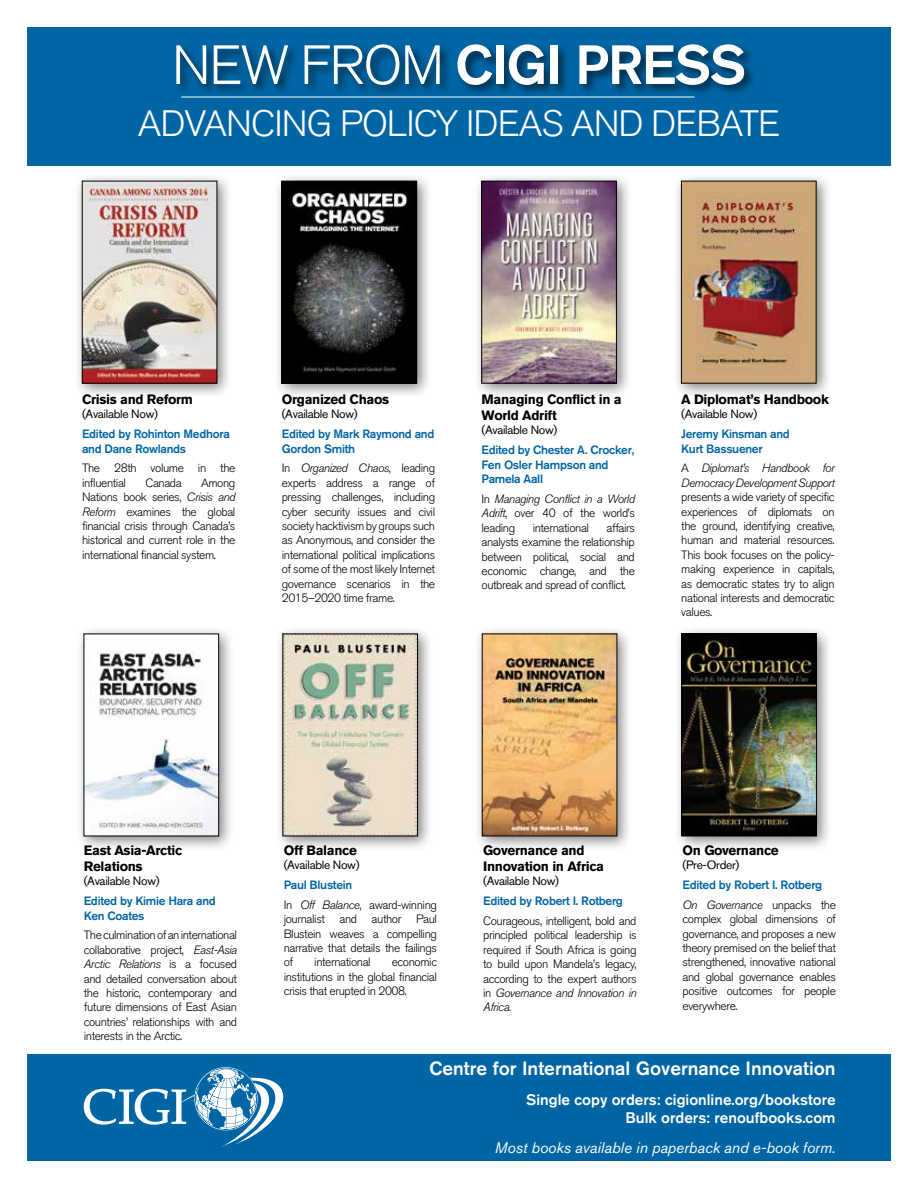
<style>
.page{position:relative;width:918px;height:1188px;background:#fff}
.page>*{position:absolute;margin:0;border:0;box-sizing:border-box;transform-origin:0 0}
.t1{font:500 54.75px "Akzidenz Grotesk BQ";letter-spacing:-.025em;color:#fff}
.t2{font:300 36.45px "Akzidenz Grotesk BQ";letter-spacing:-.025em;color:#fff}
.t3{font:500 19.05px "Akzidenz Grotesk BQ";color:#fff}
.t4{font:500 15.3px/18.3px "Akzidenz Grotesk BQ";color:#fff;text-align:right}
.t5{font:italic 15.3px "Akzidenz Grotesk BQ";color:#fff}
.t6{font:700 13.5px/16.2px "Akzidenz Grotesk BQ";letter-spacing:-.025em;color:#000}
.t7{font:300 12px/14.4px "Akzidenz Grotesk BQ";letter-spacing:-.035em;color:#000;text-align:justify}
.t8{font:500 12px/14.4px "Akzidenz Grotesk BQ";letter-spacing:-.025em;color:#0065a4}
.t9{font:12px "Akzidenz Grotesk BQ";letter-spacing:-.025em;color:#000}
.t10{font:italic 300 12px/14.4px "Akzidenz Grotesk BQ";letter-spacing:-.035em;color:#000;text-align:justify}
.s1{font-weight:300}
.s2{font-style:italic}
.s3{font-style:normal}
.s4{font-weight:500;color:#0065a4}
.s5{font-weight:300;font-style:italic;color:#000}
.s6{font-weight:300;color:#000}
</style>
<div class="page">
<div style="left:27px;top:27px;width:864px;height:139px;background:#0065a4"></div>
<div style="left:27px;top:1055px;width:864px;height:106px;background:#0065a4"></div>
<div style="left:275px;top:626px;width:159px;height:226px;background:#000;opacity:.5"></div>
<img style="left:285px;top:636px;width:131px;height:198px">
<div style="left:283px;top:634px;width:135px;height:202px;border:1px solid #000"></div>
<div style="left:173px;top:42px;width:584px;height:55px;background:#000;opacity:.6"></div>
<svg style="left:84px;top:1067px;width:200px;height:80px"></svg>
<hr style="left:181px;top:97px;width:514px;height:1px;background:#fff">
<div style="left:76px;top:626px;width:159px;height:226px;background:#000;opacity:.5"></div>
<img style="left:86px;top:636px;width:131px;height:198px">
<div style="left:84px;top:634px;width:135px;height:202px;border:1px solid #000"></div>
<div style="left:474px;top:626px;width:159px;height:226px;background:#000;opacity:.5"></div>
<img style="left:484px;top:636px;width:131px;height:198px">
<div style="left:673px;top:626px;width:160px;height:226px;background:#000;opacity:.5"></div>
<img style="left:684px;top:636px;width:131px;height:198px">
<div style="left:682px;top:634px;width:135px;height:202px;border:1px solid #000"></div>
<div style="left:274px;top:173px;width:159px;height:226px;background:#000;opacity:.5"></div>
<img style="left:284px;top:183px;width:131px;height:198px">
<div style="left:282px;top:181px;width:135px;height:202px;border:1px solid #000"></div>
<div style="left:473px;top:173px;width:160px;height:226px;background:#000;opacity:.5"></div>
<img style="left:484px;top:183px;width:131px;height:198px">
<div style="left:482px;top:181px;width:135px;height:202px;border:1px solid #000"></div>
<div style="left:673px;top:173px;width:159px;height:226px;background:#000;opacity:.5"></div>
<img style="left:683px;top:183px;width:131px;height:198px">
<div style="left:681px;top:181px;width:135px;height:202px;border:1px solid #000"></div>
<div style="left:74px;top:173px;width:159px;height:226px;background:#000;opacity:.5"></div>
<img style="left:84px;top:183px;width:131px;height:198px">
<h1 class="t1" style="left:172px;top:31px;width:576px"><span class="s1">NEW FROM</span> CIGI PRESS</h1>
<h2 class="t2" style="left:138px;top:103px;width:644px">ADVANCING POLICY IDEAS AND DEBATE</h2>
<p class="t6" style="left:82px;top:391px;width:112px">Crisis and Reform</p>
<p class="t9" style="left:82px;top:407px;width:77px">(Available Now)</p>
<p class="t8" style="left:82px;top:427px;width:149px">Edited by Rohinton Medhora and Dane Rowlands</p>
<p class="t7" style="left:82px;top:461px;width:155px">The 28th volume in the influential</p>
<p class="t7" style="left:145px;top:476px;width:38px">Canada</p>
<p class="t7" style="left:82px;top:476px;width:155px;text-indent:119px">Among Nations book series, <span class="s2">Crisis and Reform</span> examines the global financial crisis through Canada’s historical and current role in the international financial system.</p>
<p class="t6" style="left:282px;top:391px;width:109px">Organized Chaos</p>
<p class="t9" style="left:282px;top:407px;width:77px">(Available Now)</p>
<p class="t8" style="left:282px;top:427px;width:154px">Edited by Mark Raymond and<br>Gordon Smith</p>
<p class="t7" style="left:282px;top:461px;width:155px">In <span class="s2">Organized Chaos</span>, leading experts address a range of pressing challenges, including cyber security issues and civil society hacktivism by groups such as Anonymous, and consider the international political implications of some of the most likely Internet governance scenarios in the 2015–2020 time frame.</p>
<p class="t6" style="left:482px;top:391px;width:142px">Managing Conflict in a<br>World Adrift</p>
<p class="t9" style="left:482px;top:423px;width:77px">(Available Now)</p>
<p class="t8" style="left:482px;top:443px;width:154px">Edited by Chester A. Crocker,<br>Fen Osler Hampson and<br>Pamela Aall</p>
<p class="t10" style="left:482px;top:492px;width:155px"><span class="s3">In</span> Managing Conflict in a World Adrift<span class="s3">, over 40 of the world’s leading</span></p>
<p class="t7" style="left:482px;top:521px;width:155px;text-indent:125px">affairs analysts examine the relationship between political, social and economic change, and the outbreak and spread of conflict.</p>
<p class="t7" style="left:533px;top:521px;width:58px">international</p>
<p class="t6" style="left:681px;top:391px;width:149px">A Diplomat’s Handbook</p>
<p class="t9" style="left:681px;top:407px;width:77px">(Available Now)</p>
<p class="t8" style="left:681px;top:427px;width:110px">Jeremy Kinsman and<br>Kurt Bassuener</p>
<p class="t10" style="left:681px;top:461px;width:155px"><span class="s3">A</span> Diplomat’s Handbook for<br>Democracy Development Support</p>
<p class="t7" style="left:681px;top:490px;width:155px">presents a wide variety of specific experiences of diplomats on the ground, identifying creative, human and material resources.<br>This book focuses on the policy&shy;making experience in capitals, as democratic states try to align national interests and democratic values.</p>
<p class="t6" style="left:84px;top:842px;width:100px">East Asia-Arctic<br>Relations</p>
<p class="t9" style="left:84px;top:874px;width:77px">(Available Now)</p>
<p class="t8" style="left:84px;top:894px;width:134px">Edited by Kimie Hara and<br>Ken Coates</p>
<p class="t7" style="left:84px;top:928px;width:155px">The culmination of an international collaborative project, <span class="s2">East-Asia Arctic Relations</span> is a focused and detailed conversation about the historic, contemporary and future dimensions of East Asian countries’ relationships with and interests in the Arctic.</p>
<p class="t6" style="left:284px;top:842px;width:75px">Off Balance</p>
<p class="t9" style="left:284px;top:858px;width:77px">(Available Now)</p>
<p class="t7" style="left:284px;top:875px;width:155px;line-height:19.8px"><span class="s4">Paul Blustein<br></span>In <span class="s2">Off Balance</span>, award-winning</p>
<p class="t7" style="left:284px;top:912px;width:155px">journalist and author Paul Blustein weaves a compelling narrative that details the failings of</p>
<p class="t7" style="left:314px;top:955px;width:58px">international</p>
<p class="t7" style="left:284px;top:955px;width:155px;text-indent:108px">economic institutions in the global financial crisis that erupted in 2008.</p>
<p class="t6" style="left:483px;top:842px;width:122px">Governance and<br>Innovation in Africa</p>
<p class="t9" style="left:483px;top:874px;width:77px">(Available Now)</p>
<p class="t8" style="left:483px;top:894px;width:141px">Edited by Robert I. Rotberg</p>
<p class="t7" style="left:483px;top:914px;width:155px">Courageous, intelligent, bold and principled political leadership is required if South Africa is going to build upon Mandela’s legacy, according to the expert authors in <span class="s2">Governance and Innovation in Africa</span>.</p>
<p class="t6" style="left:683px;top:842px;width:98px">On Governance</p>
<p class="t9" style="left:683px;top:858px;width:58px">(Pre-Order)</p>
<p class="t8" style="left:683px;top:875px;width:155px;line-height:19.8px">Edited by Robert I. Rotberg<br><span class="s5">On Governance</span> <span class="s6">unpacks the</span></p>
<p class="t7" style="left:683px;top:912px;width:155px">complex global dimensions of governance, and proposes a new theory premised on the belief that strengthened, innovative national and global governance enables positive outcomes for people everywhere.</p>
<h3 class="t3" style="left:429px;top:1057px;width:408px">Centre for International Governance Innovation</h3>
<p class="t4" style="left:526px;top:1090px;width:311px">Single copy orders: cigionline.org/bookstore<br>Bulk orders: renoufbooks.com</p>
<p class="t5" style="left:495px;top:1138px;width:342px">Most books available in paperback and e-book form.</p>
</div>
